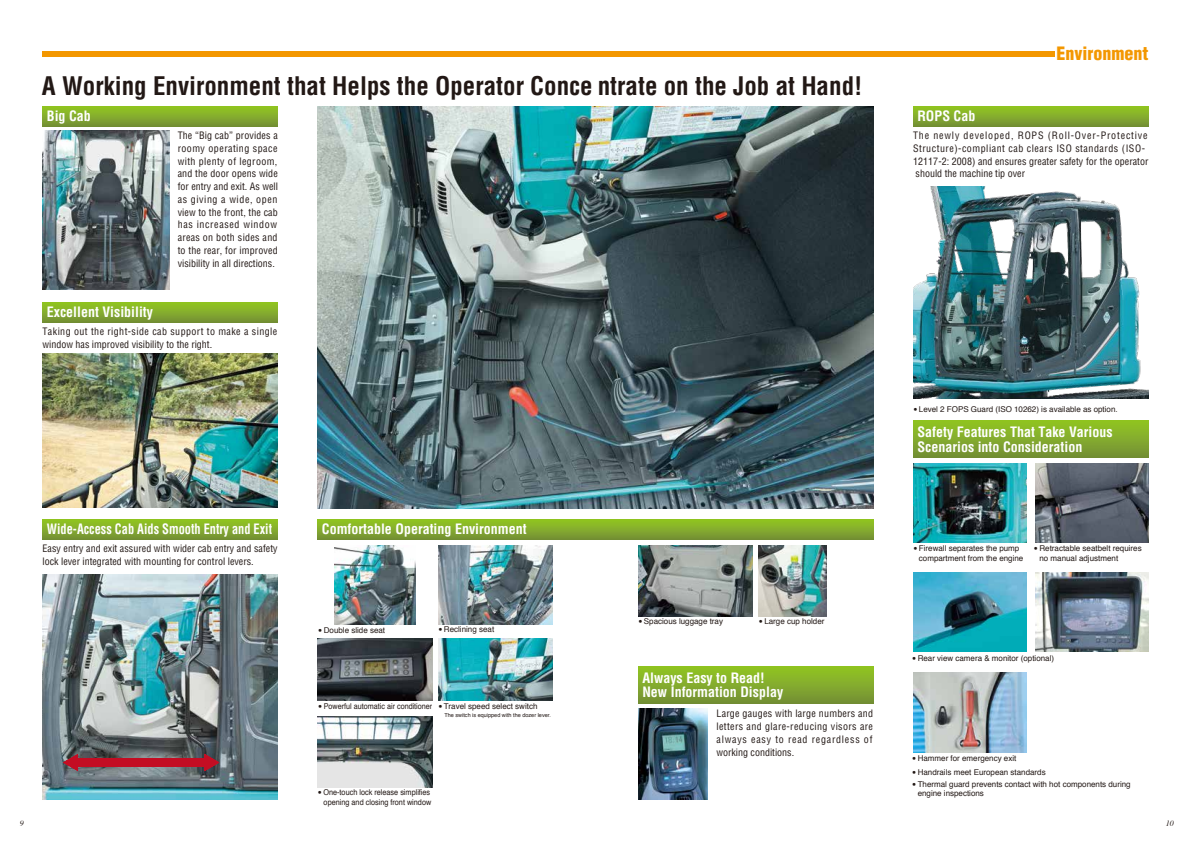
<style>
.page{position:relative;width:1191px;height:842px;background:#fff}
.page>*{position:absolute;margin:0;border:0;box-sizing:border-box;transform-origin:0 0}
.t1{font:700 condensed 25px "Helvetica";color:#221815}
.t2{font:900 condensed 18px "Helvetica";color:#f39700}
.t3{font:700 condensed 14px/14.2px "Helvetica";color:#fff}
.t4{font:700 condensed 14px "Helvetica";color:#fff;scale:.88 1}
.t5{font:condensed 10px/12.8px "Helvetica";letter-spacing:.005em;color:#221815;text-align:justify}
.t6{font:condensed 10px/12.8px "Helvetica";letter-spacing:.05em;color:#221815}
.t7{font:condensed 10px/12.8px "Helvetica";letter-spacing:.04em;color:#221815}
.t8{font:8px/9.6px "Helvetica";color:#221815}
.t9{font:8px/9.6px "Helvetica";color:#221815;text-align:right;scale:.91 1}
.t10{font:8px "Helvetica";color:#221815;scale:.9 1}
.t11{font:italic 8px "Times";color:#221815}
.t12{font:5.5px "Helvetica";color:#221815}
.s1{font-size:13px}
</style>
<div class="page">
<img style="left:317px;top:107px;width:556px;height:401px">
<img style="left:43px;top:130px;width:126px;height:159px">
<img style="left:43px;top:353px;width:235px;height:154px">
<img style="left:43px;top:575px;width:235px;height:224px">
<img style="left:335px;top:546px;width:80px;height:78px">
<img style="left:758px;top:546px;width:68px;height:70px">
<img style="left:438px;top:546px;width:115px;height:78px">
<img style="left:638px;top:546px;width:115px;height:70px">
<img style="left:317px;top:717px;width:115px;height:70px">
<img style="left:913px;top:186px;width:235px;height:212px">
<img style="left:317px;top:638px;width:115px;height:63px">
<svg style="left:63px;top:754px;width:15px;height:17px"></svg>
<svg style="left:204px;top:754px;width:15px;height:17px"></svg>
<div style="left:75px;top:758px;width:132px;height:9px;background:#c30d23"></div>
<img style="left:913px;top:463px;width:113px;height:80px">
<img style="left:1035px;top:463px;width:113px;height:80px">
<img style="left:438px;top:638px;width:115px;height:63px">
<img style="left:638px;top:709px;width:70px;height:90px">
<img style="left:913px;top:673px;width:113px;height:79px">
<svg style="left:43px;top:303px;width:235px;height:19px;background:#83ab2b"></svg>
<svg style="left:43px;top:520px;width:235px;height:19px;background:#83ab2b"></svg>
<svg style="left:43px;top:107px;width:235px;height:19px;background:#83ab2b"></svg>
<svg style="left:913px;top:107px;width:235px;height:19px;background:#83ab2b"></svg>
<div style="left:638px;top:667px;width:235px;height:36px;background:linear-gradient(to bottom,#92c623,#769235)"></div>
<svg style="left:913px;top:420px;width:235px;height:37px;background:#83ab2b"></svg>
<svg style="left:317px;top:520px;width:556px;height:19px;background:#83ab2b"></svg>
<img style="left:913px;top:572px;width:113px;height:80px">
<img style="left:1035px;top:572px;width:113px;height:80px">
<div style="left:43px;top:51px;width:1011px;height:6px;background:#f39700"></div>
<h1 class="t1" style="left:42px;top:70px;width:822px">A Working Environment that Helps the Operator Conce ntrate on the Job at Hand!</h1>
<h3 class="t3" style="left:47px;top:109px;width:45px">Big Cab</h3>
<p class="t5" style="left:178px;top:129px;width:102px">The “Big cab” provides a roomy operating space with plenty of legroom, and the door opens wide for entry and exit. As well as giving a wide, open view to the front, the cab has increased window areas on both sides and to the rear, for improved visibility in all directions.</p>
<h3 class="t3" style="left:47px;top:305px;width:108px">Excellent Visibility</h3>
<p class="t7" style="left:43px;top:325px;width:236px">Taking out the right-side cab support to make a single window has improved visibility to the right.</p>
<h3 class="t4" style="left:47px;top:520px;width:257px">Wide-Access Cab Aids Smooth Entry and Exit</h3>
<p class="t5" style="left:43px;top:542px;width:236px">Easy entry and exit assured with wider cab entry and safety lock lever integrated with mounting for control levers.</p>
<h3 class="t3" style="left:322px;top:522px;width:206px">Comfortable Operating Environment</h3>
<p class="t8" style="left:318px;top:625px;width:69px"><span class="s1">•</span> Double slide seat</p>
<p class="t8" style="left:438px;top:625px;width:58px"><span class="s1">•</span> Reclining seat</p>
<p class="t10" style="left:318px;top:700px;width:128px"><span class="s1">•</span> Powerful automatic air conditioner</p>
<p class="t8" style="left:438px;top:702px;width:101px"><span class="s1">•</span> Travel speed select switch</p>
<p class="t12" style="left:444px;top:711px;width:108px">The switch is equipped with the dozer lever.</p>
<p class="t9" style="left:317px;top:788px;width:126px"><span class="s1">•</span> One-touch lock release simplifies opening and closing front window</p>
<p class="t8" style="left:638px;top:617px;width:87px"><span class="s1">•</span> Spacious luggage tray</p>
<p class="t8" style="left:758px;top:617px;width:67px"><span class="s1">•</span> Large cup holder</p>
<h3 class="t3" style="left:642px;top:671px;width:142px">Always Easy to Read!<br>New Information Display</h3>
<p class="t5" style="left:716px;top:707px;width:158px">Large gauges with large numbers and letters and glare-reducing visors are always easy to read regardless of working conditions.</p>
<h3 class="t3" style="left:917px;top:109px;width:59px">ROPS Cab</h3>
<h2 class="t2" style="left:1056px;top:42px;width:93px">Environment</h2>
<p class="t6" style="left:913px;top:129px;width:237px">The newly developed, ROPS (Roll-Over-Protective Structure)-compliant cab clears ISO standards (ISO-12117-2: 2008) and ensures greater safety for the operator should the machine tip over</p>
<p class="t8" style="left:913px;top:404px;width:206px"><span class="s1">•</span> Level 2 FOPS Guard (ISO 10262) is available as option.</p>
<h3 class="t3" style="left:917px;top:425px;width:197px">Safety Features That Take Various<br>Scenarios into Consideration</h3>
<p class="t8" style="left:919px;top:544px;width:106px;text-indent:-6px"><span class="s1">•</span> Firewall separates the pump compartment from the engine</p>
<p class="t8" style="left:1039px;top:544px;width:104px;text-indent:-6px"><span class="s1">•</span> Retractable seatbelt requires no manual adjustment</p>
<p class="t8" style="left:911px;top:654px;width:144px"><span class="s1">•</span> Rear view camera &amp; monitor (optional)</p>
<p class="t8" style="left:911px;top:753px;width:106px"><span class="s1">•</span> Hammer for emergency exit</p>
<p class="t8" style="left:911px;top:768px;width:135px"><span class="s1">•</span> Handrails meet European standards</p>
<p class="t8" style="left:917px;top:779px;width:214px;text-indent:-6px"><span class="s1">•</span> Thermal guard prevents contact with hot components during engine inspections</p>
<p class="t11" style="left:20px;top:816px;width:5px">9</p>
<p class="t11" style="left:1166px;top:816px;width:9px">10</p>
</div>
